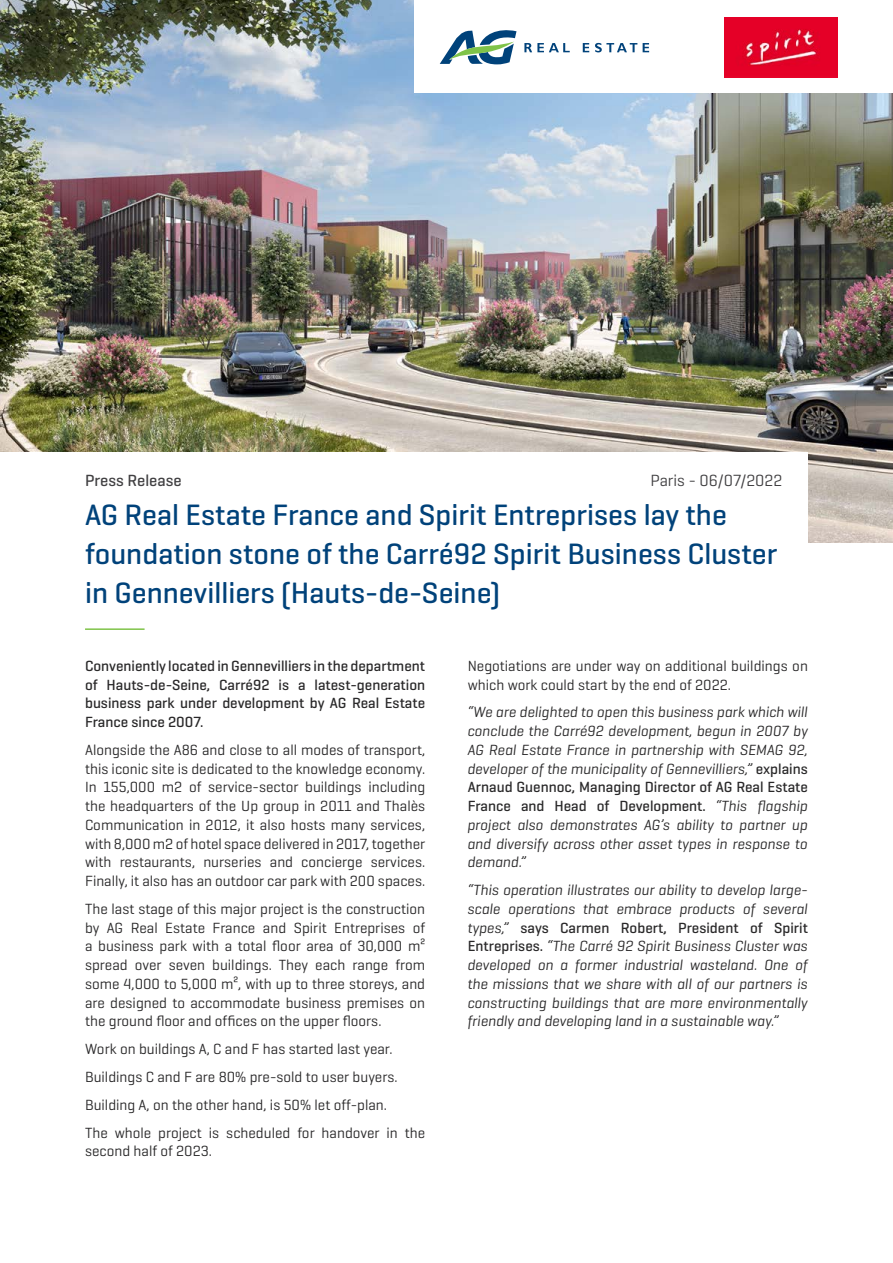
<style>
.page{position:relative;width:893px;height:1263px;background:#fff}
.page>*{position:absolute;margin:0;border:0;box-sizing:border-box;transform-origin:0 0}
.t1{font:500 30px/39px "AG Geogrotesque";color:#00427a}
.t2{font:16.5px "AG Geogrotesque";color:#414042}
.t3{font:500 16.5px "AG Geogrotesque";color:#414042}
.t4{font:15px/18.8px "AG Geogrotesque";color:#292829;text-align:justify}
.t5{font:italic 15px/18.8px "AG Geogrotesque";color:#292829;text-align:justify}
.t6{font:500 15px/18.8px "AG Geogrotesque";color:#292829;text-align:justify}
.s1{font-weight:500;font-style:normal}
</style>
<div class="page">
<img style="left:0;top:0;width:893px;height:542px">
<div style="left:415px;top:0;width:478px;height:92px;background:#fff"></div>
<svg style="left:440px;top:30px;width:76px;height:34px"></svg>
<svg style="left:583px;top:43px;width:6px;height:9px"></svg>
<svg style="left:643px;top:43px;width:6px;height:9px"></svg>
<svg style="left:524px;top:43px;width:46px;height:9px"></svg>
<svg style="left:595px;top:43px;width:42px;height:9px"></svg>
<img style="left:724px;top:17px;width:114px;height:60px">
<div style="left:0;top:452px;width:808px;height:199px;background:#fff"></div>
<hr style="left:85px;top:628px;width:60px;height:2px;background:#7fc349">
<p class="t3" style="left:85px;top:470px;width:98px">Press Release</p>
<p class="t2" style="left:650px;top:470px;width:134px">Paris - 06/07/2022</p>
<h1 class="t1" style="left:85px;top:494px;width:694px">AG Real Estate France and Spirit Entreprises lay the foundation stone of the Carré92 Spirit Business Cluster in Gennevilliers (Hauts-de-Seine)</h1>
<p class="t6" style="left:85px;top:656px;width:342px">Conveniently located in Gennevilliers in the department of Hauts-de-Seine, Carré92 is a latest-generation business park under development by AG Real Estate France since 2007.</p>
<p class="t4" style="left:85px;top:740px;width:342px">Alongside the A86 and close to all modes of transport, this iconic site is dedicated to the knowledge economy.<br>In 155,000 m2 of service-sector buildings including the headquarters of the Up group in 2011 and Thalès Communication in 2012, it also hosts many services, with 8,000 m2 of hotel space delivered in 2017, together with restaurants, nurseries and concierge services.<br>Finally, it also has an outdoor car park with 200 spaces.</p>
<p class="t4" style="left:85px;top:899px;width:342px">The last stage of this major project is the construction by AG Real Estate France and Spirit Entreprises of a business park with a total floor area of 30,000 m² spread over seven buildings. They each range from some 4,000 to 5,000 m², with up to three storeys, and are designed to accommodate business premises on the ground floor and offices on the upper floors.</p>
<p class="t4" style="left:85px;top:1035px;width:342px;line-height:27.8px;text-align:left">Work on buildings A, C and F has started last year.<br>Buildings C and F are 80% pre-sold to user buyers.<br>Building A, on the other hand, is 50% let off-plan.<br>The whole project is scheduled for handover in the</p>
<p class="t4" style="left:85px;top:1141px;width:128px">second half of 2023.</p>
<p class="t4" style="left:468px;top:656px;width:342px">Negotiations are under way on additional buildings on which work could start by the end of 2022.</p>
<p class="t5" style="left:468px;top:702px;width:342px">“We are delighted to open this business park which will conclude the Carré92 development, begun in 2007 by AG Real Estate France in partnership with SEMAG 92, developer of the municipality of Gennevilliers,” <span class="s1">explains Arnaud Guennoc, Managing Director of AG Real Estate France and Head of Development.</span> “This flagship project also demonstrates AG’s ability to partner up and diversify across other asset types in response to demand.”</p>
<p class="t5" style="left:468px;top:880px;width:342px">“This operation illustrates our ability to develop large&shy;scale operations that embrace products of several types,” <span class="s1">says Carmen Robert, President of Spirit Entreprises.</span> “The Carré 92 Spirit Business Cluster was developed on a former industrial wasteland. One of the missions that we share with all of our partners is constructing buildings that are more environmentally friendly and developing land in a sustainable way.”</p>
</div>
